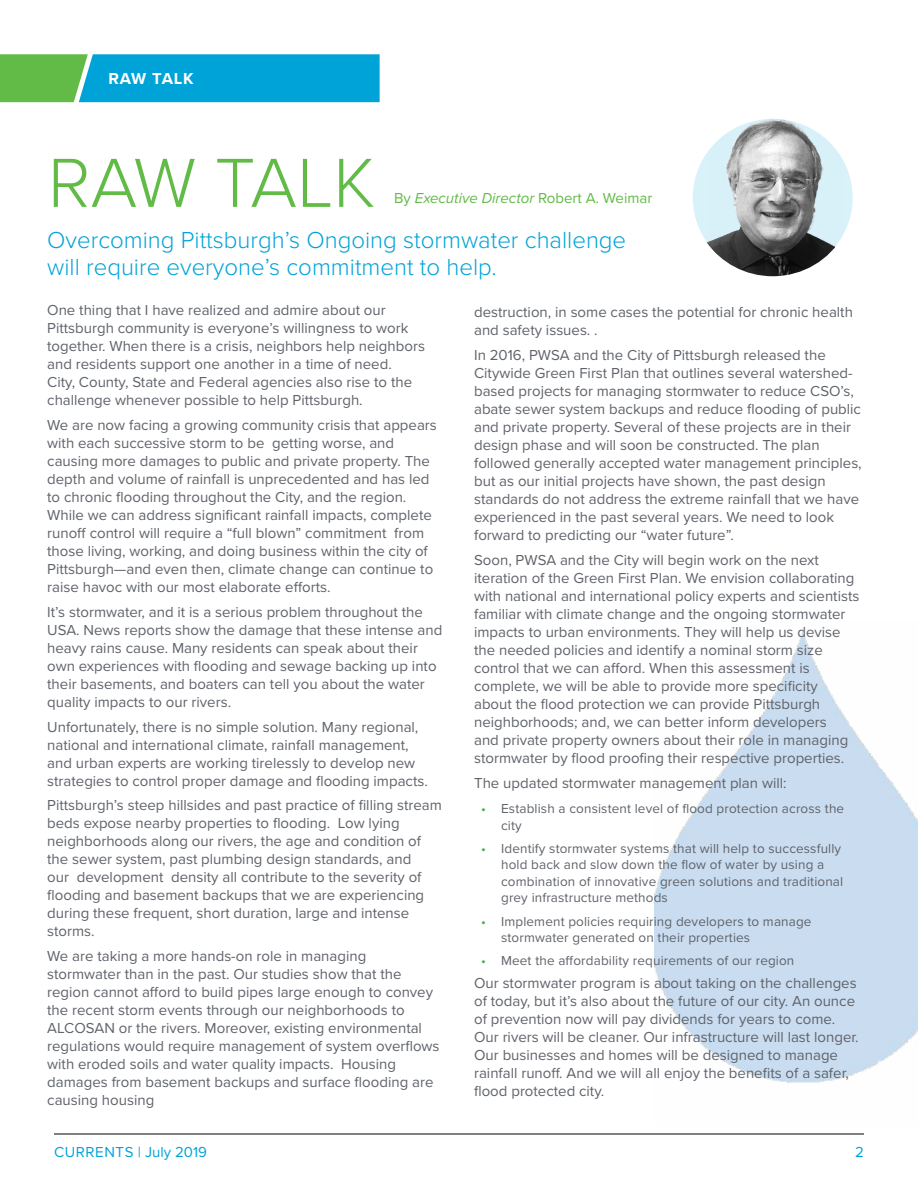
<style>
.page{position:relative;width:918px;height:1188px;background:#fff}
.page>*{position:absolute;margin:0;border:0;box-sizing:border-box;transform-origin:0 0}
.t1{font:300 72px "Proxima Nova";color:#62bb46}
.t2{font:300 24px/27px "Proxima Nova";color:#00a3d8}
.t3{font:700 16.5px "Proxima Nova";letter-spacing:.05em;color:#fff}
.t4{font:15px/18px "Proxima Nova";color:#5f636a}
.t5{font:italic 15px "Proxima Nova";color:#62bb46}
.t6{font:15px "Proxima Nova";letter-spacing:.035em;color:#00a3d8}
.t7{font:13.5px/16.5px "Proxima Nova";letter-spacing:.01em;color:#5f636a}
.s1{font-style:normal}
.s2{color:#41ad49}
</style>
<div class="page">
<hr style="left:54px;top:1134px;width:810px;height:1px;background:#000">
<svg style="left:0;top:54px;width:380px;height:48px;background:#19a9b9"></svg>
<div style="left:693px;top:119px;width:160px;height:157px;background:#d9f1f9;border-radius:50%"></div>
<img style="left:706px;top:119px;width:137px;height:157px">
<img style="left:654px;top:631px;width:264px;height:452px">
<p class="t3" style="left:108px;top:66px;width:87px">RAW TALK</p>
<h1 class="t1" style="left:48px;top:129px;width:329px">RAW TALK</h1>
<p class="t5" style="left:394px;top:187px;width:260px"><span class="s1">By</span> Executive Director <span class="s1">Robert A. Weimar</span></p>
<h2 class="t2" style="left:47px;top:226px;width:581px">Overcoming Pittsburgh’s Ongoing stormwater challenge will require everyone’s commitment to help.</h2>
<p class="t4" style="left:47px;top:301px;width:379px">One thing that I have realized and admire about our Pittsburgh community is everyone’s willingness to work together. When there is a crisis, neighbors help neighbors and residents support one another in a time of need.<br>City, County, State and Federal agencies also rise to the challenge whenever possible to help Pittsburgh.</p>
<p class="t4" style="left:47px;top:415px;width:391px">We are now facing a growing community crisis that appears with each successive storm to be getting worse, and causing more damages to public and private property. The depth and volume of rainfall is unprecedented and has led to chronic flooding throughout the City, and the region.<br>While we can address significant rainfall impacts, complete runoff control will require a “full blown” commitment from those living, working, and doing business within the city of Pittsburgh—and even then, climate change can continue to raise havoc with our most elaborate efforts.</p>
<p class="t4" style="left:47px;top:602px;width:397px">It’s stormwater, and it is a serious problem throughout the USA. News reports show the damage that these intense and heavy rains cause. Many residents can speak about their own experiences with flooding and sewage backing up into their basements, and boaters can tell you about the water quality impacts to our rivers.</p>
<p class="t4" style="left:47px;top:717px;width:382px">Unfortunately, there is no simple solution. Many regional, national and international climate, rainfall management, and urban experts are working tirelessly to develop new strategies to control proper damage and flooding impacts.</p>
<p class="t4" style="left:47px;top:796px;width:396px">Pittsburgh’s steep hillsides and past practice of filling stream beds expose nearby properties to flooding. Low lying neighborhoods along our rivers, the age and condition of the sewer system, past plumbing design standards, and<br>our development density all contribute to the severity of flooding and basement backups that we are experiencing during these frequent, short duration, large and intense storms.</p>
<p class="t4" style="left:47px;top:946px;width:394px">We are taking a more hands-on role in managing stormwater than in the past. Our studies show that the region cannot afford to build pipes large enough to convey the recent storm events through our neighborhoods to ALCOSAN or the rivers. Moreover, existing environmental regulations would require management of system overflows with eroded soils and water quality impacts. Housing damages from basement backups and surface flooding are causing housing</p>
<p class="t4" style="left:474px;top:303px;width:380px">destruction, in some cases the potential for chronic health and safety issues. .</p>
<p class="t4" style="left:474px;top:346px;width:389px">In 2016, PWSA and the City of Pittsburgh released the Citywide Green First Plan that outlines several watershed&shy;based projects for managing stormwater to reduce CSO’s, abate sewer system backups and reduce flooding of public and private property. Several of these projects are in their design phase and will soon be constructed. The plan followed generally accepted water management principles, but as our initial projects have shown, the past design standards do not address the extreme rainfall that we have experienced in the past several years. We need to look forward to predicting our “water future”.</p>
<p class="t4" style="left:474px;top:550px;width:387px">Soon, PWSA and the City will begin work on the next iteration of the Green First Plan. We envision collaborating with national and international policy experts and scientists familiar with climate change and the ongoing stormwater impacts to urban environments. They will help us devise the needed policies and identify a nominal storm size control that we can afford. When this assessment is complete, we will be able to provide more specificity<br>about the flood protection we can provide Pittsburgh neighborhoods; and, we can better inform developers<br>and private property owners about their role in managing stormwater by flood proofing their respective properties.</p>
<p class="t4" style="left:474px;top:773px;width:314px">The updated stormwater management plan will:</p>
<p class="t7" style="left:501px;top:800px;width:345px;text-indent:-20px"><span class="s2">•</span> Establish a consistent level of flood protection across the city</p>
<p class="t7" style="left:501px;top:840px;width:344px;text-indent:-20px"><span class="s2">•</span> Identify stormwater systems that will help to successfully hold back and slow down the flow of water by using a combination of innovative green solutions and traditional grey infrastructure methods</p>
<p class="t7" style="left:501px;top:912px;width:312px;text-indent:-20px"><span class="s2">•</span> Implement policies requiring developers to manage stormwater generated on their properties</p>
<p class="t7" style="left:481px;top:952px;width:315px"><span class="s2">•</span> Meet the affordability requirements of our region</p>
<p class="t4" style="left:474px;top:973px;width:386px">Our stormwater program is about taking on the challenges of today, but it’s also about the future of our city. An ounce of prevention now will pay dividends for years to come.<br>Our rivers will be cleaner. Our infrastructure will last longer.<br>Our businesses and homes will be designed to manage rainfall runoff. And we will all enjoy the benefits of a safer, flood protected city.</p>
<p class="t6" style="left:54px;top:1140px;width:154px">CURRENTS | July 2019</p>
<p class="t6" style="left:855px;top:1140px;width:10px">2</p>
</div>
